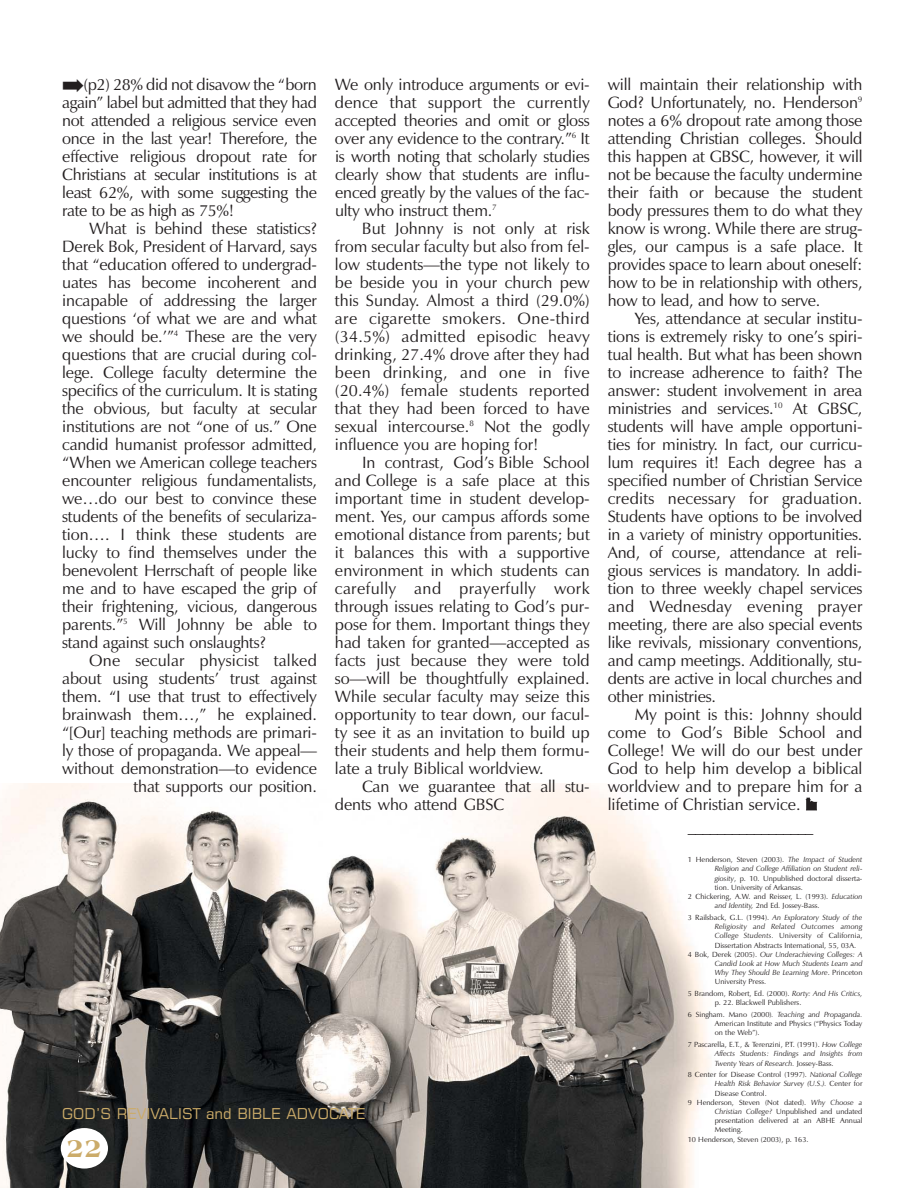
<style>
.page{position:relative;width:918px;height:1188px;background:#fff}
.page>*{position:absolute;margin:0;border:0;box-sizing:border-box;transform-origin:0 0}
.t1{font:800 27px "Americana BT";color:#cbab69}
.t2{font:16.5px/18px "Zapf Humanist 601 BT";letter-spacing:-.01em;color:#231f20;text-align:justify}
.t3{font:15px "Square 721 BT";color:#cbab69}
.t4{font:7.5px/9.1px "Zapf Humanist 601 BT";color:#231f20}
.t5{font:italic 7.5px/9.1px "Zapf Humanist 601 BT";color:#231f20;text-align:justify}
.t6{font:7.5px "Zapf Humanist 601 BT";letter-spacing:.02em;color:#231f20}
.t7{font:italic 7.5px "Zapf Humanist 601 BT";letter-spacing:.02em;color:#231f20}
.s1{font-style:italic}
.s2{font-style:normal}
</style>
<div class="page">
<img style="left:0;top:783px;width:710px;height:405px">
<svg style="left:806px;top:797px;width:11px;height:13px"></svg>
<div style="left:61px;top:1128px;width:47px;height:41px;background:#fff;border-radius:50%"></div>
<p class="t2" style="left:62px;top:77px;width:256px">➡(p2) 28% did not disavow the “born again” label but admitted that they had not attended a religious service even once in the last year! Therefore, the effective religious dropout rate for Christians at secular institutions is at least 62%, with some suggesting the rate to be as high as 75%!</p>
<p class="t2" style="left:62px;top:221px;width:256px;text-indent:27px">What is behind these statistics?<br>Derek Bok, President of Harvard, says that “education offered to undergrad&shy;uates has become incoherent and incapable of addressing the larger questions ‘of what we are and what we should be.’”<sup>4</sup> These are the very questions that are crucial during col&shy;lege. College faculty determine the specifics of the curriculum. It is stating the obvious, but faculty at secular institutions are not “one of us.” One candid humanist professor admitted, “When we American college teachers encounter religious fundamentalists, we…do our best to convince these students of the benefits of seculariza&shy;tion…. I think these students are lucky to find themselves under the benevolent Herrschaft of people like me and to have escaped the grip of their frightening, vicious, dangerous parents.”<sup>5</sup> Will Johnny be able to stand against such onslaughts?</p>
<p class="t2" style="left:62px;top:653px;width:256px;text-align:right">One secular physicist talked about using students’ trust against them. “I use that trust to effectively brainwash them…,” he explained. “[Our] teaching methods are primari&shy;ly those of propaganda. We appeal— without demonstration—to evidence that supports our position.</p>
<p class="t2" style="left:335px;top:77px;width:256px">We only introduce arguments or evi&shy;dence that support the currently accepted theories and omit or gloss over any evidence to the contrary.”<sup>6</sup> It is worth noting that scholarly studies clearly show that students are influ&shy;enced greatly by the values of the fac&shy;ulty who instruct them.<sup>7</sup></p>
<p class="t2" style="left:335px;top:221px;width:256px;text-indent:27px">But Johnny is not only at risk from secular faculty but also from fel&shy;low students—the type not likely to be beside you in your church pew this Sunday. Almost a third (29.0%) are cigarette smokers. One-third (34.5%) admitted episodic heavy drinking, 27.4% drove after they had been drinking, and one in five (20.4%) female students reported that they had been forced to have sexual intercourse.<sup>8</sup> Not the godly influence you are hoping for!</p>
<p class="t2" style="left:335px;top:455px;width:256px;text-indent:27px">In contrast, God’s Bible School and College is a safe place at this important time in student develop&shy;ment. Yes, our campus affords some emotional distance from parents; but it balances this with a supportive environment in which students can carefully and prayerfully work through issues relating to God’s pur&shy;pose for them. Important things they had taken for granted—accepted as facts just because they were told so—will be thoughtfully explained.<br>While secular faculty may seize this opportunity to tear down, our facul&shy;ty see it as an invitation to build up their students and help them formu&shy;late a truly Biblical worldview.</p>
<p class="t2" style="left:335px;top:779px;width:256px;text-indent:27px">Can we guarantee that all stu&shy;dents who attend GBSC</p>
<p class="t3" style="left:62px;top:1109px;width:305px">GOD’S REVIVALIST and BIBLE ADVOCATE</p>
<h1 class="t1" style="left:66px;top:1137px;width:37px">22</h1>
<p class="t2" style="left:608px;top:77px;width:256px">will maintain their relationship with God? Unfortunately, no. Henderson<sup>9 </sup>notes a 6% dropout rate among those attending Christian colleges. Should this happen at GBSC, however, it will not be because the faculty undermine their faith or because the student body pressures them to do what they know is wrong. While there are strug&shy;gles, our campus is a safe place. It provides space to learn about oneself: how to be in relationship with others, how to lead, and how to serve.</p>
<p class="t2" style="left:608px;top:311px;width:256px;text-indent:27px">Yes, attendance at secular institu&shy;tions is extremely risky to one’s spiri&shy;tual health. But what has been shown to increase adherence to faith? The answer: student involvement in area ministries and services.<sup>10</sup> At GBSC, students will have ample opportuni&shy;ties for ministry. In fact, our curricu&shy;lum requires it! Each degree has a specified number of Christian Service credits necessary for graduation.<br>Students have options to be involved in a variety of ministry opportunities.<br>And, of course, attendance at reli&shy;gious services is mandatory. In addi&shy;tion to three weekly chapel services and Wednesday evening prayer meeting, there are also special events like revivals, missionary conventions, and camp meetings. Additionally, stu&shy;dents are active in local churches and other ministries.</p>
<p class="t2" style="left:608px;top:707px;width:256px;text-indent:27px">My point is this: Johnny should come to God’s Bible School and College! We will do our best under God to help him develop a biblical worldview and to prepare him for a lifetime of Christian service.</p>
<p class="t2" style="left:688px;top:818px;width:127px">_________________</p>
<p class="t4" style="left:688px;top:856px;width:176px">1 Henderson, Steven (2003). <span class="s1">The Impact of Student</span></p>
<p class="t5" style="left:715px;top:865px;width:149px">Religion and College Affiliation on Student reli-</p>
<p class="t4" style="left:715px;top:874px;width:149px"><span class="s1">giosity</span>, p. 10. Unpublished doctoral disserta-</p>
<p class="t4" style="left:715px;top:883px;width:90px">tion. University of Arkansas.</p>
<p class="t4" style="left:688px;top:893px;width:176px">2 Chickering, A.W. and Reisser, L. (1993). <span class="s1">Education</span></p>
<p class="t4" style="left:715px;top:902px;width:106px"><span class="s1">and Identity,</span> 2nd Ed. Jossey-Bass.</p>
<p class="t5" style="left:688px;top:913px;width:176px"><span class="s2">3 Railsback, G.L. (1994).</span> An Exploratory Study of the</p>
<p class="t7" style="left:715px;top:923px;width:149px">Religiosity and Related Outcomes among</p>
<p class="t6" style="left:715px;top:932px;width:149px"><span class="s1">College Students.</span> University of California,</p>
<p class="t4" style="left:715px;top:941px;width:143px">Dissertation Abstracts International, 55, 03A.</p>
<p class="t5" style="left:688px;top:950px;width:176px"><span class="s2">4 Bok, Derek (2005).</span> Our Underachieving Colleges: A</p>
<p class="t5" style="left:715px;top:960px;width:149px">Candid Look at How Much Students Learn and</p>
<p class="t5" style="left:715px;top:969px;width:149px">Why They Should Be Learning More<span class="s2">. Princeton</span></p>
<p class="t4" style="left:715px;top:978px;width:53px">University Press.</p>
<p class="t4" style="left:715px;top:990px;width:149px;text-indent:-27px">5 Brandom, Robert, Ed. (2000). <span class="s1">Rorty: And His Critics, </span>p. 22. Blackwell Publishers.</p>
<p class="t4" style="left:715px;top:1011px;width:149px;text-align:justify;text-indent:-27px">6 Singham. Mano (2000)<span class="s1">. Teaching and Propaganda.<br></span>American Institute and Physics (“Physics Today on the Web”).</p>
<p class="t5" style="left:715px;top:1041px;width:149px;text-indent:-27px"><span class="s2">7 Pascarella, E.T., &amp; Terenzini, P.T. (1991).</span> How College Affects Students: Findings and Insights from Twenty Years of Research. <span class="s2">Jossey-Bass.</span></p>
<p class="t4" style="left:688px;top:1071px;width:176px">8 Center for Disease Control (1997). <span class="s1">National College</span></p>
<p class="t5" style="left:715px;top:1080px;width:149px">Health Risk Behavior Survey (U.S.). <span class="s2">Center for</span></p>
<p class="t4" style="left:715px;top:1089px;width:53px">Disease Control.</p>
<p class="t4" style="left:688px;top:1098px;width:176px">9 Henderson, Steven (Not dated). <span class="s1">Why Choose a</span></p>
<p class="t4" style="left:715px;top:1108px;width:149px"><span class="s1">Christian College?</span> Unpublished and undated</p>
<p class="t4" style="left:715px;top:1117px;width:149px">presentation delivered at an ABHE Annual</p>
<p class="t4" style="left:715px;top:1126px;width:30px">Meeting.</p>
<p class="t4" style="left:688px;top:1135px;width:122px">10 Henderson, Steven (2003), p. 163.</p>
</div>
